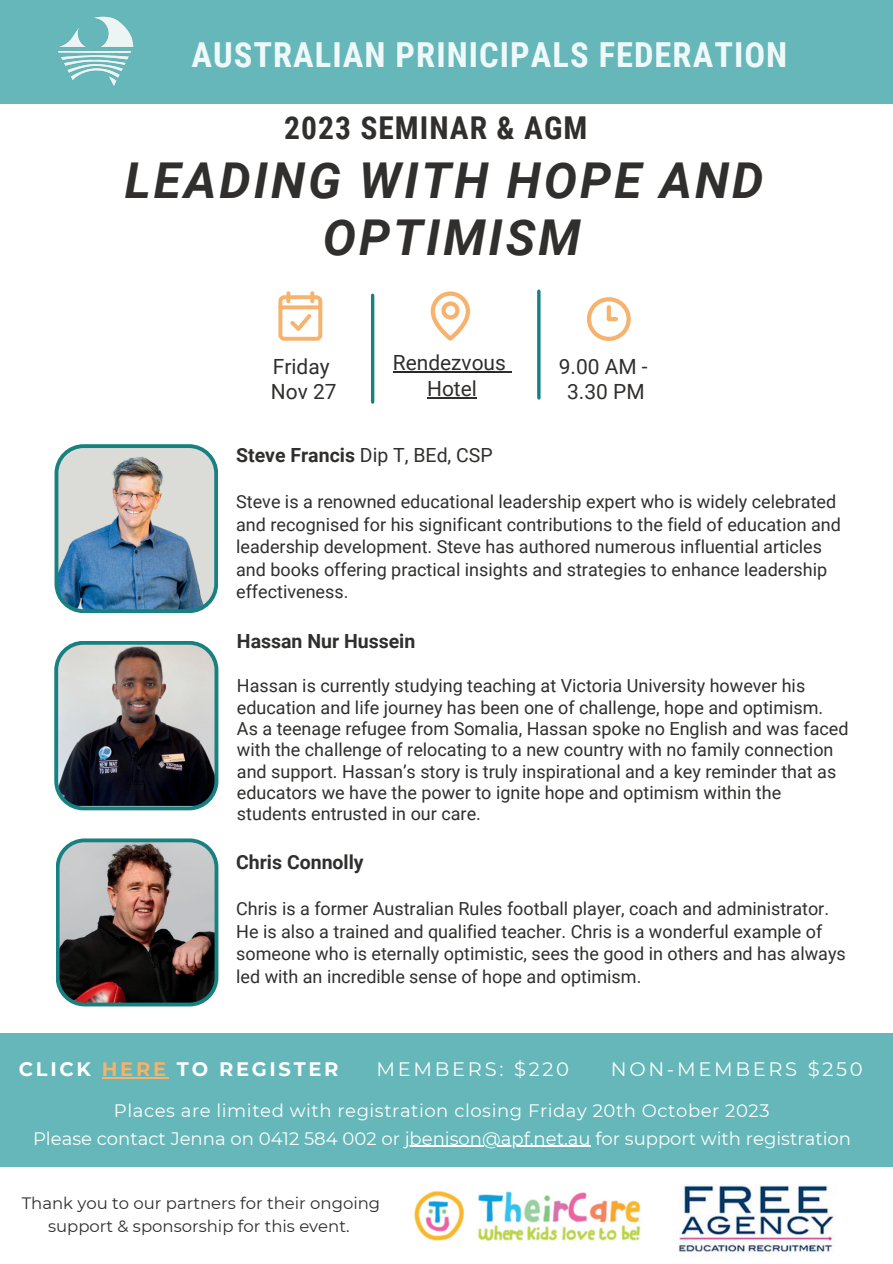
<style>
.page{position:relative;width:893px;height:1264px;background:#fff}
.page>*{position:absolute;margin:0;border:0;box-sizing:border-box;transform-origin:0 0}
.t1{font:italic 700 49.35px/57.3px "Roboto";letter-spacing:.06em;color:#302f2e;text-align:center}
.t2{font:700 34.5px "Roboto Condensed";letter-spacing:.03em;color:#f0f9f9}
.t3{font:700 31.5px "Roboto Condensed";letter-spacing:.035em;color:#302f2e}
.t4{font:20.85px/25.5px "Roboto";color:#302f2e;text-align:center}
.t5{font:700 19.5px "Roboto";color:#302f2e}
.t6{font:19.5px "Montserrat";letter-spacing:.14em;color:#fff}
.t7{font:700 19.5px "Montserrat";letter-spacing:.14em;color:#fff}
.t8{font:18px/22.5px "Roboto";color:#302f2e}
.t9{font:18px/28px "Montserrat";color:#fff;text-align:center}
.t10{font:16.5px/22.5px "Montserrat";color:#302f2e;text-align:center}
.s1{font-weight:400}
.s2{color:#f8b165}
</style>
<div class="page">
<div style="left:0;top:1033px;width:892px;height:228px;background:#65b7b9"></div>
<svg style="left:278px;top:291px;width:44px;height:50px"></svg>
<svg style="left:430px;top:291px;width:40px;height:50px"></svg>
<svg style="left:587px;top:297px;width:43px;height:44px"></svg>
<hr style="left:371px;top:295px;width:3px;height:107px;background:#178080">
<hr style="left:537px;top:291px;width:3px;height:107px;background:#178080">
<div style="left:0;top:0;width:892px;height:103px;background:#65b7b9"></div>
<img style="left:57px;top:16px;width:77px;height:70px">
<img style="left:54px;top:641px;width:164px;height:169px">
<img style="left:56px;top:838px;width:162px;height:168px">
<img style="left:55px;top:444px;width:163px;height:169px">
<div style="left:0;top:1166px;width:892px;height:96px;background:#fff"></div>
<img style="left:678px;top:1185px;width:156px;height:67px">
<img style="left:414px;top:1191px;width:227px;height:50px">
<hr style="left:404px;top:1145px;width:186px;height:1px;background:#fff">
<hr style="left:102px;top:1077px;width:67px;height:1px;background:#f7b36e">
<hr style="left:393px;top:371px;width:102px;height:2px;background:#26292b">
<svg style="left:495px;top:371px;width:16px;height:2px"></svg>
<hr style="left:427px;top:397px;width:50px;height:1px;background:#302f2e">
<h2 class="t2" style="left:191px;top:30px;width:597px">AUSTRALIAN PRINICIPALS FEDERATION</h2>
<h3 class="t3" style="left:284px;top:105px;width:305px">2023 SEMINAR &amp; AGM</h3>
<h1 class="t1" style="left:125px;top:150px;width:640px">LEADING WITH HOPE AND<br>OPTIMISM</h1>
<p class="t4" style="left:393px;top:349px;width:115px">Rendezvous<br>Hotel</p>
<p class="t4" style="left:271px;top:353px;width:67px;text-align:left">Friday<br>Nov 27</p>
<p class="t4" style="left:559px;top:353px;width:90px">9.00 AM -<br>3.30 PM</p>
<p class="t5" style="left:236px;top:441px;width:258px">Steve Francis <span class="s1">Dip T, BEd, CSP</span></p>
<p class="t8" style="left:236px;top:490px;width:606px">Steve is a renowned educational leadership expert who is widely celebrated and recognised for his significant contributions to the field of education and leadership development. Steve has authored numerous influential articles and books offering practical insights and strategies to enhance leadership effectiveness.</p>
<p class="t5" style="left:237px;top:627px;width:180px">Hassan Nur Hussein</p>
<p class="t8" style="left:237px;top:674px;width:613px;line-height:21.3px">Hassan is currently studying teaching at Victoria University however his education and life journey has been one of challenge, hope and optimism.<br>As a teenage refugee from Somalia, Hassan spoke no English and was faced with the challenge of relocating to a new country with no family connection and support. Hassan’s story is truly inspirational and a key reminder that as educators we have the power to ignite hope and optimism within the students entrusted in our care.</p>
<p class="t5" style="left:236px;top:848px;width:129px">Chris Connolly</p>
<p class="t8" style="left:236px;top:897px;width:611px">Chris is a former Australian Rules football player, coach and administrator.<br>He is also a trained and qualified teacher. Chris is a wonderful example of someone who is eternally optimistic, sees the good in others and has always led with an incredible sense of hope and optimism.</p>
<p class="t7" style="left:19px;top:1055px;width:321px">CLICK <span class="s2">HERE</span> TO REGISTER</p>
<p class="t6" style="left:376px;top:1055px;width:194px">MEMBERS: $220</p>
<p class="t6" style="left:610px;top:1055px;width:253px">NON-MEMBERS $250</p>
<p class="t9" style="left:33px;top:1095px;width:819px">Places are limited with registration closing Friday 20th October 2023<br>Please contact Jenna on 0412 584 002 or jbenison@apf.net.au for support with registration</p>
<p class="t10" style="left:22px;top:1191px;width:360px">Thank you to our partners for their ongoing support &amp; sponsorship for this event.</p>
</div>
